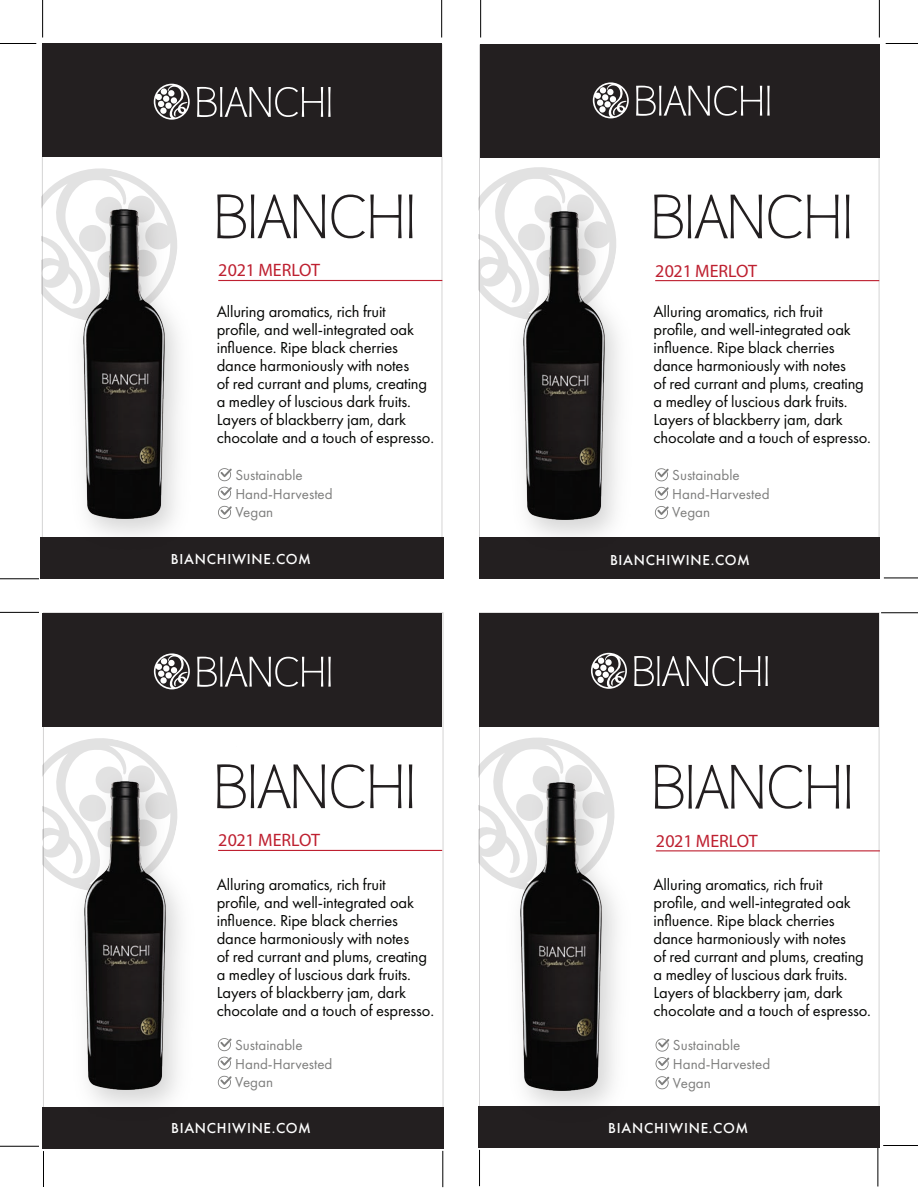
<style>
.page{position:relative;width:918px;height:1188px;background:#fff}
.page>*{position:absolute;margin:0;border:0;box-sizing:border-box;transform-origin:0 0}
.t1{font:18px "Myriad Pro";letter-spacing:-.005em;color:#be2030}
.t2{font:16.5px/18px "Futura PT";letter-spacing:-.01em;color:#040503}
.t3{font:15px/18.8px "Futura PT";color:#7e7e7d}
.t4{font:500 15px "Futura PT";letter-spacing:.05em;color:#fff}
</style>
<div class="page">
<hr style="left:0;top:43px;width:36px;height:1px;background:#000">
<hr style="left:42px;top:0;width:1px;height:38px;background:#000">
<hr style="left:878px;top:1148px;width:1px;height:38px;background:#000">
<hr style="left:0;top:579px;width:39px;height:1px;background:#000">
<hr style="left:0;top:612px;width:39px;height:1px;background:#000">
<hr style="left:883px;top:1145px;width:35px;height:1px;background:#000">
<hr style="left:441px;top:0;width:1px;height:38px;background:#000">
<hr style="left:480px;top:0;width:1px;height:38px;background:#000">
<hr style="left:886px;top:43px;width:32px;height:1px;background:#000">
<hr style="left:879px;top:0;width:1px;height:38px;background:#000">
<hr style="left:43px;top:1151px;width:1px;height:35px;background:#000">
<hr style="left:0;top:1146px;width:39px;height:1px;background:#000">
<hr style="left:443px;top:1151px;width:1px;height:36px;background:#000">
<hr style="left:479px;top:1150px;width:1px;height:36px;background:#000">
<hr style="left:884px;top:578px;width:34px;height:1px;background:#000">
<hr style="left:881px;top:612px;width:37px;height:1px;background:#000">
<svg style="left:41px;top:162px;width:112px;height:167px"></svg>
<div style="left:42px;top:44px;width:400px;height:114px;background:#231f20"></div>
<div style="left:40px;top:537px;width:404px;height:42px;background:#231f20"></div>
<svg style="left:197px;top:87px;width:134px;height:30px"></svg>
<svg style="left:154px;top:84px;width:36px;height:36px"></svg>
<div style="left:160px;top:88px;width:7px;height:7px;background:#fff;border-radius:3px"></div>
<div style="left:168px;top:90px;width:7px;height:7px;background:#fff;border-radius:3px"></div>
<svg style="left:158px;top:100px;width:7px;height:7px"></svg>
<svg style="left:165px;top:102px;width:7px;height:7px"></svg>
<div style="left:163px;top:95px;width:7px;height:7px;background:#fff;border-radius:3px"></div>
<div style="left:160px;top:107px;width:7px;height:7px;background:#fff;border-radius:3px"></div>
<div style="left:170px;top:97px;width:7px;height:7px;background:#fff;border-radius:3px"></div>
<svg style="left:217px;top:194px;width:108px;height:44px"></svg>
<svg style="left:331px;top:195px;width:71px;height:43px"></svg>
<svg style="left:409px;top:195px;width:3px;height:43px"></svg>
<hr style="left:218px;top:280px;width:224px;height:1px;background:#be2030">
<svg style="left:218px;top:468px;width:14px;height:13px"></svg>
<svg style="left:218px;top:506px;width:14px;height:13px"></svg>
<svg style="left:218px;top:487px;width:14px;height:13px"></svg>
<svg style="left:478px;top:161px;width:117px;height:166px"></svg>
<div style="left:480px;top:44px;width:400px;height:114px;background:#231f20"></div>
<div style="left:480px;top:537px;width:400px;height:42px;background:#231f20"></div>
<svg style="left:636px;top:86px;width:134px;height:30px"></svg>
<svg style="left:593px;top:82px;width:36px;height:36px"></svg>
<div style="left:600px;top:87px;width:6px;height:7px;background:#fff;border-radius:3px"></div>
<div style="left:607px;top:89px;width:7px;height:6px;background:#fff;border-radius:3px"></div>
<div style="left:597px;top:99px;width:7px;height:7px;background:#fff;border-radius:3px"></div>
<svg style="left:604px;top:101px;width:7px;height:7px"></svg>
<div style="left:602px;top:94px;width:7px;height:7px;background:#fff;border-radius:3px"></div>
<svg style="left:599px;top:106px;width:7px;height:7px"></svg>
<div style="left:610px;top:96px;width:6px;height:7px;background:#fff;border-radius:3px"></div>
<svg style="left:42px;top:732px;width:113px;height:166px"></svg>
<div style="left:42px;top:613px;width:400px;height:114px;background:#231f20"></div>
<div style="left:42px;top:1107px;width:402px;height:42px;background:#231f20"></div>
<svg style="left:197px;top:657px;width:134px;height:30px"></svg>
<svg style="left:154px;top:653px;width:36px;height:36px"></svg>
<div style="left:161px;top:658px;width:6px;height:7px;background:#fff;border-radius:3px"></div>
<div style="left:168px;top:660px;width:7px;height:6px;background:#fff;border-radius:3px"></div>
<div style="left:158px;top:670px;width:7px;height:7px;background:#fff;border-radius:3px"></div>
<div style="left:165px;top:672px;width:7px;height:7px;background:#fff;border-radius:3px"></div>
<svg style="left:163px;top:665px;width:7px;height:7px"></svg>
<svg style="left:160px;top:677px;width:7px;height:7px"></svg>
<div style="left:171px;top:667px;width:6px;height:7px;background:#fff;border-radius:3px"></div>
<svg style="left:478px;top:731px;width:116px;height:167px"></svg>
<div style="left:479px;top:613px;width:400px;height:114px;background:#231f20"></div>
<div style="left:478px;top:1106px;width:402px;height:42px;background:#231f20"></div>
<svg style="left:634px;top:656px;width:134px;height:30px"></svg>
<svg style="left:591px;top:653px;width:36px;height:36px"></svg>
<svg style="left:598px;top:657px;width:7px;height:7px"></svg>
<svg style="left:605px;top:659px;width:7px;height:7px"></svg>
<svg style="left:595px;top:670px;width:7px;height:7px"></svg>
<div style="left:602px;top:671px;width:7px;height:7px;background:#fff;border-radius:3px"></div>
<div style="left:600px;top:664px;width:7px;height:7px;background:#fff;border-radius:3px"></div>
<div style="left:597px;top:676px;width:7px;height:7px;background:#fff;border-radius:3px"></div>
<div style="left:608px;top:666px;width:7px;height:7px;background:#fff;border-radius:3px"></div>
<svg style="left:654px;top:195px;width:108px;height:44px"></svg>
<svg style="left:768px;top:195px;width:70px;height:43px"></svg>
<svg style="left:846px;top:195px;width:3px;height:43px"></svg>
<hr style="left:655px;top:280px;width:224px;height:1px;background:#be2030">
<svg style="left:655px;top:468px;width:14px;height:13px"></svg>
<svg style="left:655px;top:506px;width:14px;height:13px"></svg>
<svg style="left:655px;top:487px;width:14px;height:13px"></svg>
<svg style="left:217px;top:764px;width:108px;height:44px"></svg>
<svg style="left:331px;top:764px;width:70px;height:44px"></svg>
<svg style="left:409px;top:764px;width:3px;height:44px"></svg>
<hr style="left:218px;top:850px;width:224px;height:1px;background:#be2030">
<svg style="left:218px;top:1038px;width:14px;height:13px"></svg>
<svg style="left:218px;top:1076px;width:14px;height:13px"></svg>
<svg style="left:218px;top:1057px;width:14px;height:13px"></svg>
<svg style="left:655px;top:765px;width:108px;height:44px"></svg>
<svg style="left:769px;top:765px;width:70px;height:44px"></svg>
<svg style="left:847px;top:765px;width:3px;height:44px"></svg>
<hr style="left:656px;top:850px;width:224px;height:1px;background:#be2030">
<svg style="left:656px;top:1076px;width:13px;height:13px"></svg>
<svg style="left:656px;top:1039px;width:13px;height:31px"></svg>
<img style="left:61px;top:190px;width:118px;height:346px">
<img style="left:84px;top:210px;width:81px;height:308px">
<img style="left:500px;top:191px;width:119px;height:346px">
<img style="left:523px;top:212px;width:81px;height:308px">
<img style="left:62px;top:761px;width:119px;height:346px">
<img style="left:85px;top:781px;width:81px;height:309px">
<img style="left:497px;top:763px;width:120px;height:343px">
<img style="left:521px;top:782px;width:81px;height:309px">
<p class="t1" style="left:218px;top:259px;width:103px">2021 MERLOT</p>
<p class="t2" style="left:217px;top:303px;width:219px">Alluring aromatics, rich fruit<br>profile, and well-integrated oak influence. Ripe black cherries dance harmoniously with notes<br>of red currant and plums, creating a medley of luscious dark fruits.<br>Layers of blackberry jam, dark chocolate and a touch of espresso.</p>
<p class="t3" style="left:235px;top:465px;width:99px">Sustainable<br>Hand-Harvested<br>Vegan</p>
<p class="t1" style="left:655px;top:259px;width:103px">2021 MERLOT</p>
<p class="t2" style="left:654px;top:303px;width:219px">Alluring aromatics, rich fruit<br>profile, and well-integrated oak influence. Ripe black cherries dance harmoniously with notes<br>of red currant and plums, creating a medley of luscious dark fruits.<br>Layers of blackberry jam, dark chocolate and a touch of espresso.</p>
<p class="t3" style="left:672px;top:466px;width:99px">Sustainable<br>Hand-Harvested<br>Vegan</p>
<p class="t4" style="left:171px;top:550px;width:141px">BIANCHIWINE.COM</p>
<p class="t4" style="left:610px;top:551px;width:141px">BIANCHIWINE.COM</p>
<p class="t1" style="left:218px;top:829px;width:103px">2021 MERLOT</p>
<p class="t1" style="left:656px;top:830px;width:103px">2021 MERLOT</p>
<p class="t2" style="left:217px;top:875px;width:219px">Alluring aromatics, rich fruit<br>profile, and well-integrated oak influence. Ripe black cherries dance harmoniously with notes<br>of red currant and plums, creating a medley of luscious dark fruits.<br>Layers of blackberry jam, dark chocolate and a touch of espresso.</p>
<p class="t2" style="left:654px;top:875px;width:219px">Alluring aromatics, rich fruit<br>profile, and well-integrated oak influence. Ripe black cherries dance harmoniously with notes<br>of red currant and plums, creating a medley of luscious dark fruits.<br>Layers of blackberry jam, dark chocolate and a touch of espresso.</p>
<p class="t3" style="left:235px;top:1035px;width:99px">Sustainable<br>Hand-Harvested<br>Vegan</p>
<p class="t3" style="left:673px;top:1036px;width:99px">Sustainable<br>Hand-Harvested<br>Vegan</p>
<p class="t4" style="left:171px;top:1119px;width:141px">BIANCHIWINE.COM</p>
<p class="t4" style="left:608px;top:1119px;width:141px">BIANCHIWINE.COM</p>
</div>
